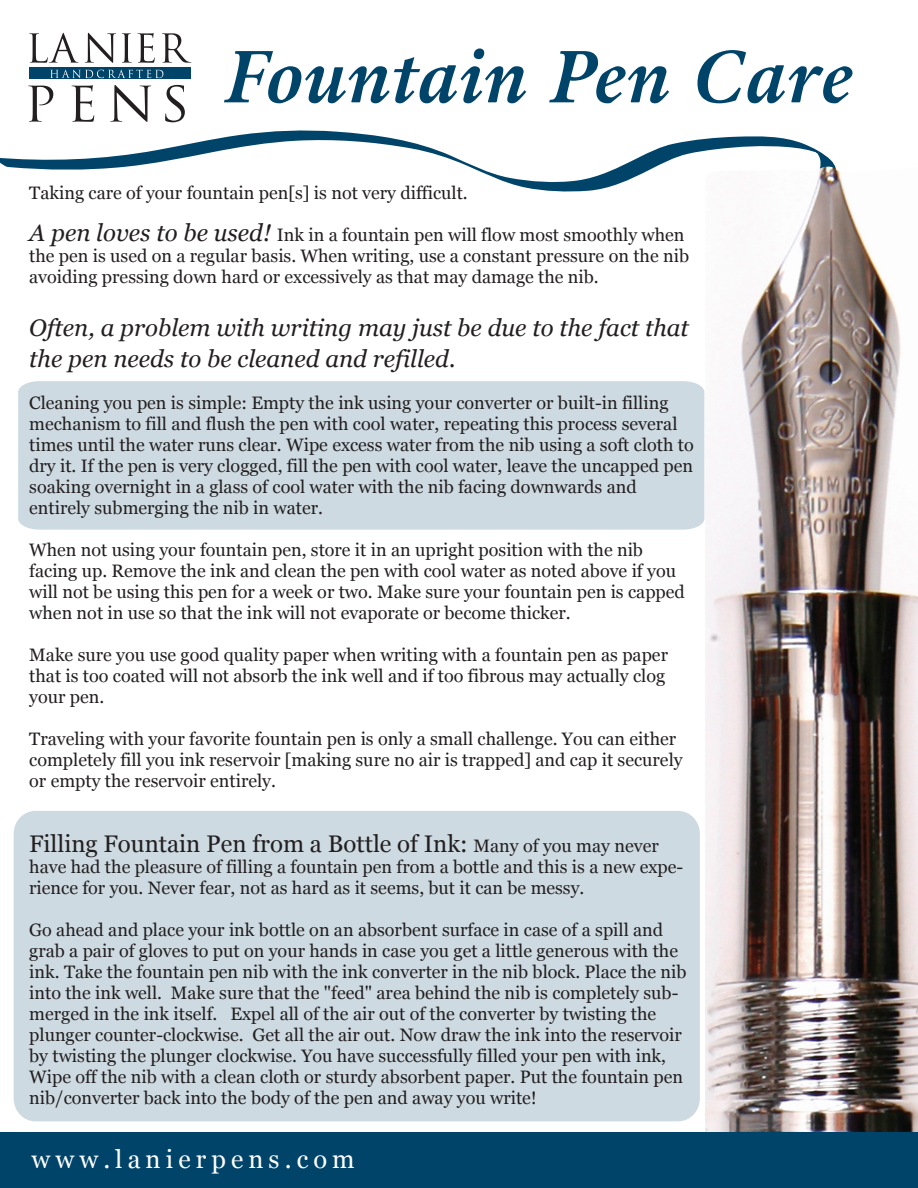
<style>
.page{position:relative;width:918px;height:1188px;background:#fff}
.page>*{position:absolute;margin:0;border:0;box-sizing:border-box;transform-origin:0 0}
.t1{font:italic 700 72px "Guardi LT";letter-spacing:.025em;color:#00446a}
.t2{font:25.5px "Georgia";letter-spacing:.2em;color:#fff}
.t3{font:italic 24px/31.5px "Georgia";color:#231f20}
.t4{font:24px "Georgia";color:#231f20}
.t5{font:18px/21px "Georgia";color:#231f20}
.s1{font-style:italic;font-size:24px}
.s2{font-size:18px}
</style>
<div class="page">
<svg style="left:0;top:130px;width:836px;height:62px"></svg>
<img style="left:705px;top:167px;width:213px;height:965px">
<div style="left:14px;top:811px;width:686px;height:310px;background:#cddae1;border-radius:22px"></div>
<div style="left:18px;top:381px;width:686px;height:149px;background:#cddae1"></div>
<div style="left:0;top:1132px;width:918px;height:56px;background:#00446a"></div>
<svg style="left:28px;top:86px;width:25px;height:36px"></svg>
<svg style="left:72px;top:85px;width:22px;height:37px"></svg>
<svg style="left:110px;top:85px;width:41px;height:37px"></svg>
<svg style="left:165px;top:85px;width:20px;height:37px"></svg>
<svg style="left:29px;top:33px;width:50px;height:30px"></svg>
<svg style="left:85px;top:33px;width:31px;height:30px"></svg>
<svg style="left:122px;top:33px;width:33px;height:30px"></svg>
<svg style="left:162px;top:33px;width:29px;height:30px"></svg>
<div style="left:29px;top:68px;width:161px;height:11px;background:#00446a"></div>
<svg style="left:50px;top:70px;width:113px;height:8px"></svg>
<h1 class="t1" style="left:225px;top:33px;width:628px">Fountain Pen Care</h1>
<p class="t5" style="left:29px;top:182px;width:440px">Taking care of your fountain pen[s] is not very difficult.</p>
<p class="t5" style="left:29px;top:224px;width:661px"><span class="s1">A pen loves to be used!</span> Ink in a fountain pen will flow most smoothly when the pen is used on a regular basis. When writing, use a constant pressure on the nib avoiding pressing down hard or excessively as that may damage the nib.</p>
<h3 class="t3" style="left:29px;top:311px;width:661px">Often, a problem with writing may just be due to the fact that the pen needs to be cleaned and refilled.</h3>
<p class="t5" style="left:29px;top:392px;width:666px">Cleaning you pen is simple: Empty the ink using your converter or built-in filling mechanism to fill and flush the pen with cool water, repeating this process several times until the water runs clear. Wipe excess water from the nib using a soft cloth to dry it. If the pen is very clogged, fill the pen with cool water, leave the uncapped pen soaking overnight in a glass of cool water with the nib facing downwards and entirely submerging the nib in water.</p>
<p class="t5" style="left:29px;top:539px;width:657px">When not using your fountain pen, store it in an upright position with the nib facing up. Remove the ink and clean the pen with cool water as noted above if you will not be using this pen for a week or two. Make sure your fountain pen is capped when not in use so that the ink will not evaporate or become thicker.</p>
<p class="t5" style="left:29px;top:644px;width:640px">Make sure you use good quality paper when writing with a fountain pen as paper that is too coated will not absorb the ink well and if too fibrous may actually clog your pen.</p>
<p class="t5" style="left:29px;top:728px;width:655px">Traveling with your favorite fountain pen is only a small challenge. You can either completely fill you ink reservoir [making sure no air is trapped] and cap it securely or empty the reservoir entirely.</p>
<h3 class="t4" style="left:29px;top:830px;width:631px">Filling Fountain Pen from a Bottle of Ink: <span class="s2">Many of you may never</span></h3>
<p class="t5" style="left:29px;top:856px;width:656px">have had the pleasure of filling a fountain pen from a bottle and this is a new expe&shy;rience for you. Never fear, not as hard as it seems, but it can be messy.</p>
<p class="t5" style="left:29px;top:919px;width:659px">Go ahead and place your ink bottle on an absorbent surface in case of a spill and grab a pair of gloves to put on your hands in case you get a little generous with the ink. Take the fountain pen nib with the ink converter in the nib block. Place the nib into the ink well. Make sure that the "feed" area behind the nib is completely sub&shy;merged in the ink itself. Expel all of the air out of the converter by twisting the plunger counter-clockwise. Get all the air out. Now draw the ink into the reservoir by twisting the plunger clockwise. You have successfully filled your pen with ink, Wipe off the nib with a clean cloth or sturdy absorbent paper. Put the fountain pen nib/converter back into the body of the pen and away you write!</p>
<h2 class="t2" style="left:32px;top:1145px;width:325px">www.lanierpens.com</h2>
</div>
